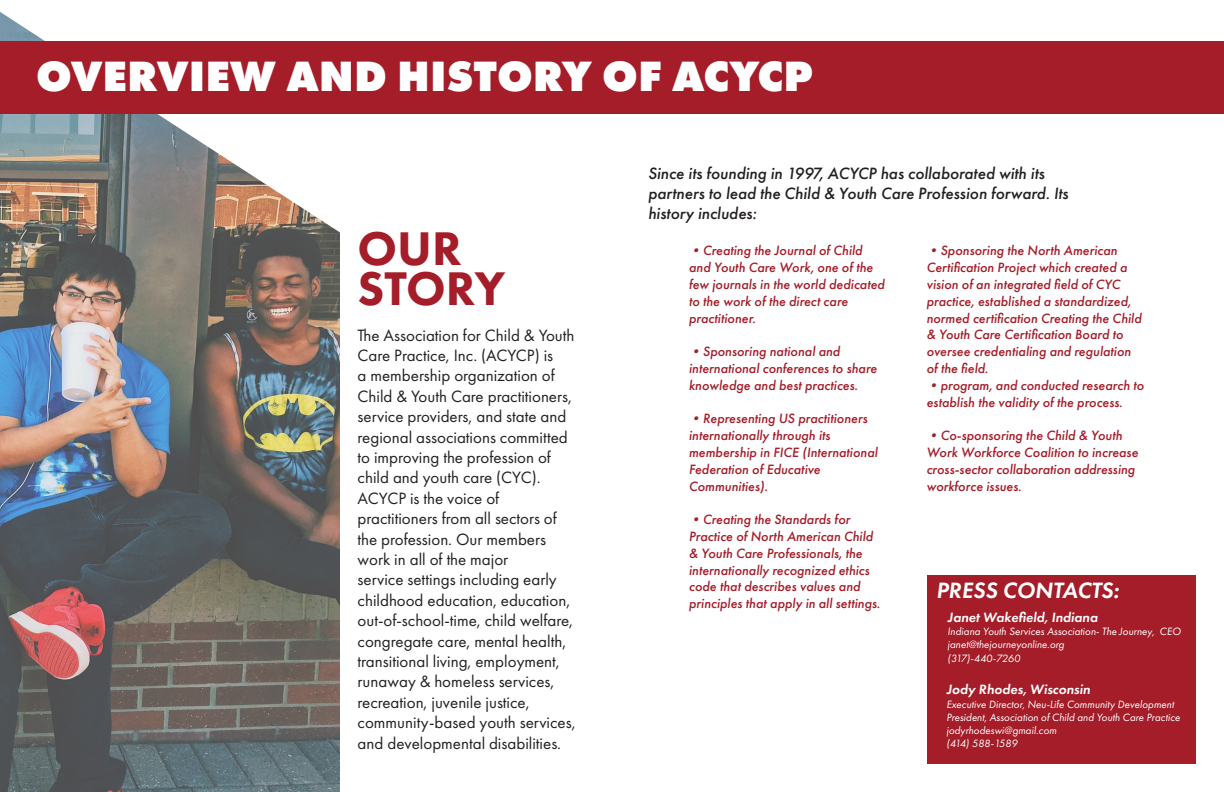
<style>
.page{position:relative;width:1224px;height:792px;background:#fff}
.page>*{position:absolute;margin:0;border:0;box-sizing:border-box;transform-origin:0 0}
.t1{font:800 49px/40px "Futura PT";color:#a41d29}
.t2{font:800 44px "Futura PT";color:#fff}
.t3{font:italic 600 23px "Futura PT";color:#fff}
.t4{font:17px/20.4px "Futura PT";color:#231f20}
.t5{font:italic 500 17px/20.4px "Futura PT";color:#231f20}
.t6{font:italic 500 14px/16.8px "Futura PT";color:#a41d29}
.t7{font:italic 600 14px "Futura PT";color:#fff}
.t8{font:italic 11px "Futura PT";color:#fff}
</style>
<div class="page">
<div style="left:927px;top:575px;width:269px;height:189px;background:#a41d29"></div>
<img style="left:0;top:240px;width:340px;height:552px">
<svg style="left:0;top:12px;width:340px;height:228px"></svg>
<div style="left:0;top:41px;width:1224px;height:73px;background:#a41d29"></div>
<p class="t2" style="left:36px;top:48px;width:778px">OVERVIEW AND HISTORY OF ACYCP</p>
<p class="t1" style="left:358px;top:228px;width:149px">OUR<br>STORY</p>
<p class="t4" style="left:358px;top:325px;width:218px">The Association for Child &amp; Youth<br>Care Practice, Inc. (ACYCP) is<br>a membership organization of<br>Child &amp; Youth Care practitioners, service providers, and state and regional associations committed to improving the profession of child and youth care (CYC).</p>
<p class="t4" style="left:358px;top:488px;width:219px">ACYCP is the voice of practitioners from all sectors of the profession. Our members work in all of the major<br>service settings including early childhood education, education, out-of-school-time, child welfare, congregate care, mental health, transitional living, employment, runaway &amp; homeless services, recreation, juvenile justice, community-based youth services, and developmental disabilities.</p>
<p class="t5" style="left:648px;top:163px;width:422px">Since its founding in 1997, ACYCP has collaborated with its partners to lead the Child &amp; Youth Care Profession forward. Its history includes:</p>
<p class="t6" style="left:689px;top:242px;width:197px">•Creating the Journal of Child and Youth Care Work, one of the few journals in the world dedicated to the work of the direct care practitioner.</p>
<p class="t6" style="left:689px;top:343px;width:190px">•Sponsoring national and international conferences to share knowledge and best practices.</p>
<p class="t6" style="left:689px;top:410px;width:190px">•Representing US practitioners internationally through its membership in FICE (International<br>Federation of Educative<br>Communities).</p>
<p class="t6" style="left:689px;top:511px;width:193px">•Creating the Standards for Practice of North American Child &amp; Youth Care Professionals, the internationally recognized ethics code that describes values and principles that apply in all settings.</p>
<p class="t6" style="left:926px;top:242px;width:217px">•Sponsoring the North American Certification Project which created a vision of an integrated field of CYC practice, established a standardized, normed certification Creating the Child &amp; Youth Care Certification Board to oversee credentialing and regulation of the field.</p>
<p class="t6" style="left:926px;top:377px;width:219px">•program, and conducted research to establish the validity of the process.</p>
<p class="t6" style="left:926px;top:427px;width:213px">•Co-sponsoring the Child &amp; Youth<br>Work Workforce Coalition to increase cross-sector collaboration addressing workforce issues.</p>
<p class="t3" style="left:936px;top:576px;width:184px">PRESS CONTACTS:</p>
<p class="t7" style="left:948px;top:608px;width:152px">Janet Wakefield, Indiana</p>
<p class="t8" style="left:948px;top:625px;width:235px">Indiana Youth Services Association- The Journey, CEO</p>
<p class="t8" style="left:948px;top:638px;width:118px">janet@thejourneyonline.org</p>
<p class="t8" style="left:948px;top:651px;width:74px">(317)-440-7260</p>
<p class="t7" style="left:946px;top:681px;width:146px">Jody Rhodes, Wisconsin</p>
<p class="t8" style="left:946px;top:697px;width:229px">Executive Director, Neu-Life Community Development</p>
<p class="t8" style="left:946px;top:711px;width:235px">President, Association of Child and Youth Care Practice</p>
<p class="t8" style="left:946px;top:724px;width:112px">jodyrhodeswi@gmail.com</p>
<p class="t8" style="left:946px;top:737px;width:73px">(414) 588-1589</p>
</div>
